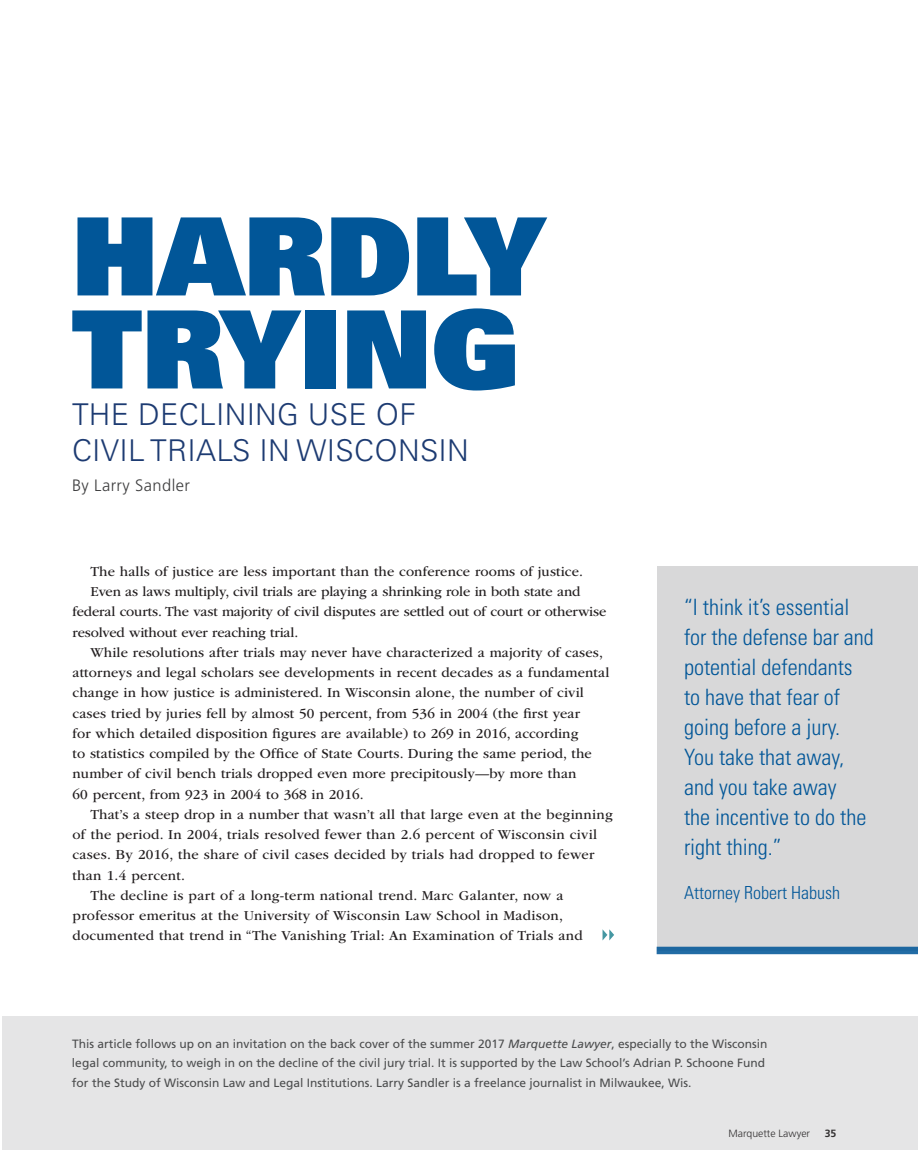
<style>
.page{position:relative;width:918px;height:1175px;background:#fff}
.page>*{position:absolute;margin:0;border:0;box-sizing:border-box;transform-origin:0 0}
.t1{font:108px "Univers LT Std X Black";color:#015698}
.t2{font:300 30px/36px "Univers LT Std";letter-spacing:.01em;color:#1d3b72}
.Body_GB{font:300 condensed 22.5px/30px "Univers";color:#015698}
.Body_GB-2{font:300 condensed 18px "Univers";color:#015698}
.Speech_Excerpt_Intro{font:300 16.5px "Frutiger";letter-spacing:.025em;color:#3e3e3f}
.Body_GB-3{font:14.25px/20.2px "ITC Garamond Std";letter-spacing:.01em;color:#231f20}
.Body_GB-4{font:14.25px/20.2px "ITC Garamond Std";letter-spacing:-.01em;color:#231f20}
.Body_GB-5{font:12px/19.5px "Frutiger LT Std";color:#4b4c4d}
.Page_Number_Frutiger{font:300 10.5px "Frutiger";color:#231f20}
.Page_Number_Frutiger-2{font:700 10.5px "Frutiger";color:#231f20}
.s1{font-style:italic}
</style>
<div class="page">
<svg style="left:603px;top:929px;width:11px;height:11px"></svg>
<div style="left:2px;top:1016px;width:916px;height:133px;background:#e5e5e6"></div>
<div style="left:657px;top:566px;width:261px;height:384px;background:#d8d8d9"></div>
<div style="left:657px;top:946px;width:261px;height:8px;background:#1d67a0"></div>
<p class="t1" style="left:72px;top:185px;width:475px">HARDLY</p>
<p class="t1" style="left:72px;top:278px;width:449px">TRYING</p>
<p class="t2" style="left:72px;top:396px;width:398px">THE DECLINING USE OF<br>CIVIL TRIALS IN WISCONSIN</p>
<p class="Speech_Excerpt_Intro" style="left:72px;top:476px;width:120px">By Larry Sandler</p>
<p class="Body_GB-3" style="left:91px;top:561px;width:494px">The halls of justice are less important than the conference rooms of justice.</p>
<p class="Body_GB-4" style="left:73px;top:581px;width:535px;text-indent:18px">Even as laws multiply, civil trials are playing a shrinking role in both state and federal courts. The vast majority of civil disputes are settled out of court or otherwise resolved without ever reaching trial.</p>
<p class="Body_GB-3" style="left:73px;top:642px;width:538px;text-indent:18px">While resolutions after trials may never have characterized a majority of cases, attorneys and legal scholars see developments in recent decades as a fundamental change in how justice is administered. In Wisconsin alone, the number of civil cases tried by juries fell by almost 50 percent, from 536 in 2004 (the first year<br>for which detailed disposition figures are available) to 269 in 2016, according<br>to statistics compiled by the Office of State Courts. During the same period, the number of civil bench trials dropped even more precipitously—by more than<br>60 percent, from 923 in 2004 to 368 in 2016.</p>
<p class="Body_GB-3" style="left:73px;top:804px;width:542px;text-indent:18px">That’s a steep drop in a number that wasn’t all that large even at the beginning of the period. In 2004, trials resolved fewer than 2.6 percent of Wisconsin civil cases. By 2016, the share of civil cases decided by trials had dropped to fewer than 1.4 percent.</p>
<p class="Body_GB-3" style="left:73px;top:885px;width:512px;text-indent:18px">The decline is part of a long-term national trend. Marc Galanter, now a professor emeritus at the University of Wisconsin Law School in Madison, documented that trend in “The Vanishing Trial: An Examination of Trials and</p>
<p class="Body_GB" style="left:684px;top:592px;width:191px">“I think it’s essential for the defense bar and potential defendants to have that fear of going before a jury.<br>You take that away, and you take away<br>the incentive to do the right thing.”</p>
<p class="Body_GB-2" style="left:684px;top:881px;width:157px">Attorney Robert Habush</p>
<p class="Body_GB-5" style="left:72px;top:1034px;width:697px">This article follows up on an invitation on the back cover of the summer 2017 <span class="s1">Marquette Lawyer</span>, especially to the Wisconsin legal community, to weigh in on the decline of the civil jury trial. It is supported by the Law School’s Adrian P. Schoone Fund for the Study of Wisconsin Law and Legal Institutions. Larry Sandler is a freelance journalist in Milwaukee, Wis.</p>
<p class="Page_Number_Frutiger" style="left:729px;top:1127px;width:83px">Marquette Lawyer</p>
<p class="Page_Number_Frutiger-2" style="left:825px;top:1127px;width:13px">35</p>
</div>
